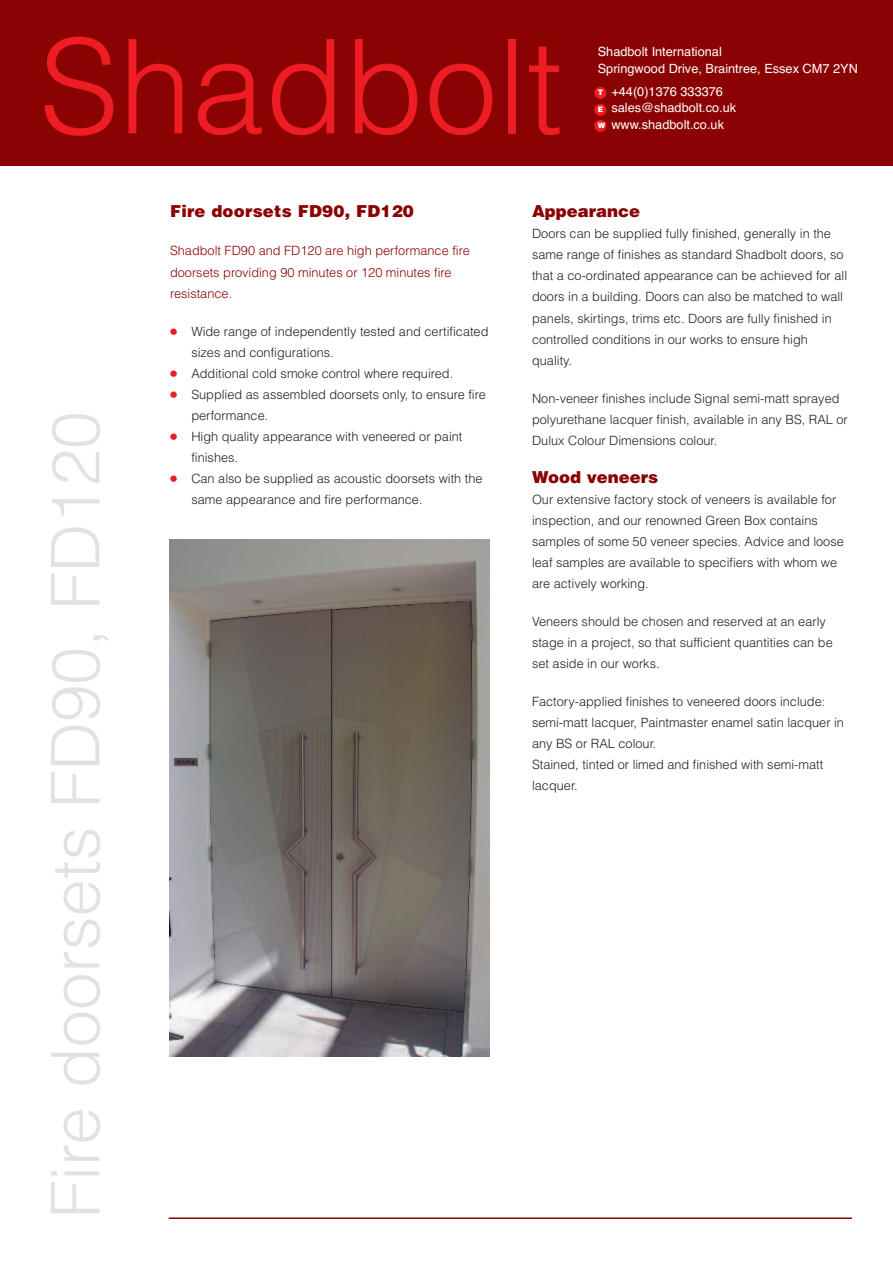
<style>
.page{position:relative;width:893px;height:1263px;background:#fff}
.page>*{position:absolute;margin:0;border:0;box-sizing:border-box;transform-origin:0 0}
.t1{font:300 130.8px "Helvetica";color:#ee1d23}
.t2{font:900 16.5px "Helvetica";color:#8b0202}
.t3{font:300 12.75px/21px "Helvetica";color:#231f20}
.t4{font:12.75px/16.5px "Helvetica";color:#fff}
.t5{font:300 12.75px/21px "Helvetica";color:#8b0202}
.s1{font-weight:900;font-size:7.5px}
.s2{font-family:"Universal Newswith Comm Pi";font-weight:400;color:#ee1d23}
</style>
<div class="page">
<svg style="left:51px;top:975px;width:49px;height:238px"></svg>
<div style="left:0;top:0;width:893px;height:166px;background:#8b0202"></div>
<hr style="left:169px;top:1217px;width:683px;height:2px;background:#8b0202">
<img style="left:169px;top:539px;width:320px;height:517px">
<h1 class="t1" style="left:39px;top:-18px;width:525px">Shadbolt</h1>
<p class="t4" style="left:598px;top:44px;width:262px">Shadbolt International<br>Springwood Drive, Braintree, Essex CM7 2YN</p>
<p class="t4" style="left:598px;top:83px;width:140px"><span class="s1">T</span> +44(0)1376 333376<br><span class="s1">E</span> sales@shadbolt.co.uk<br><span class="s1">W</span> www.shadbolt.co.uk</p>
<p class="t2" style="left:170px;top:202px;width:245px">Fire doorsets FD90, FD120</p>
<p class="t5" style="left:170px;top:240px;width:301px">Shadbolt FD90 and FD120 are high performance fire doorsets providing 90 minutes or 120 minutes fire resistance.</p>
<p class="t3" style="left:191px;top:320px;width:299px;text-indent:-21px"><span class="s2">●</span> Wide range of independently tested and certificated sizes and configurations.</p>
<p class="t3" style="left:170px;top:362px;width:285px"><span class="s2">●</span> Additional cold smoke control where required.</p>
<p class="t3" style="left:191px;top:383px;width:296px;text-indent:-21px"><span class="s2">●</span> Supplied as assembled doorsets only, to ensure fire performance.</p>
<p class="t3" style="left:191px;top:425px;width:273px;text-indent:-21px"><span class="s2">●</span> High quality appearance with veneered or paint finishes.</p>
<p class="t3" style="left:191px;top:467px;width:293px;text-indent:-21px"><span class="s2">●</span> Can also be supplied as acoustic doorsets with the same appearance and fire performance.</p>
<p class="t2" style="left:532px;top:202px;width:110px">Appearance</p>
<p class="t3" style="left:532px;top:223px;width:317px">Doors can be supplied fully finished, generally in the same range of finishes as standard Shadbolt doors, so that a co-ordinated appearance can be achieved for all doors in a building. Doors can also be matched to wall panels, skirtings, trims etc. Doors are fully finished in controlled conditions in our works to ensure high quality.</p>
<p class="t3" style="left:532px;top:387px;width:317px">Non-veneer finishes include Signal semi-matt sprayed polyurethane lacquer finish, available in any BS, RAL or<br>Dulux Colour Dimensions colour.</p>
<p class="t2" style="left:532px;top:467px;width:128px">Wood veneers</p>
<p class="t3" style="left:532px;top:488px;width:313px">Our extensive factory stock of veneers is available for inspection, and our renowned Green Box contains samples of some 50 veneer species. Advice and loose leaf samples are available to specifiers with whom we are actively working.</p>
<p class="t3" style="left:532px;top:610px;width:302px">Veneers should be chosen and reserved at an early stage in a project, so that sufficient quantities can be set aside in our works.</p>
<p class="t3" style="left:532px;top:690px;width:314px">Factory-applied finishes to veneered doors include: semi-matt lacquer, Paintmaster enamel satin lacquer in any BS or RAL colour.<br>Stained, tinted or limed and finished with semi-matt lacquer.</p>
</div>
